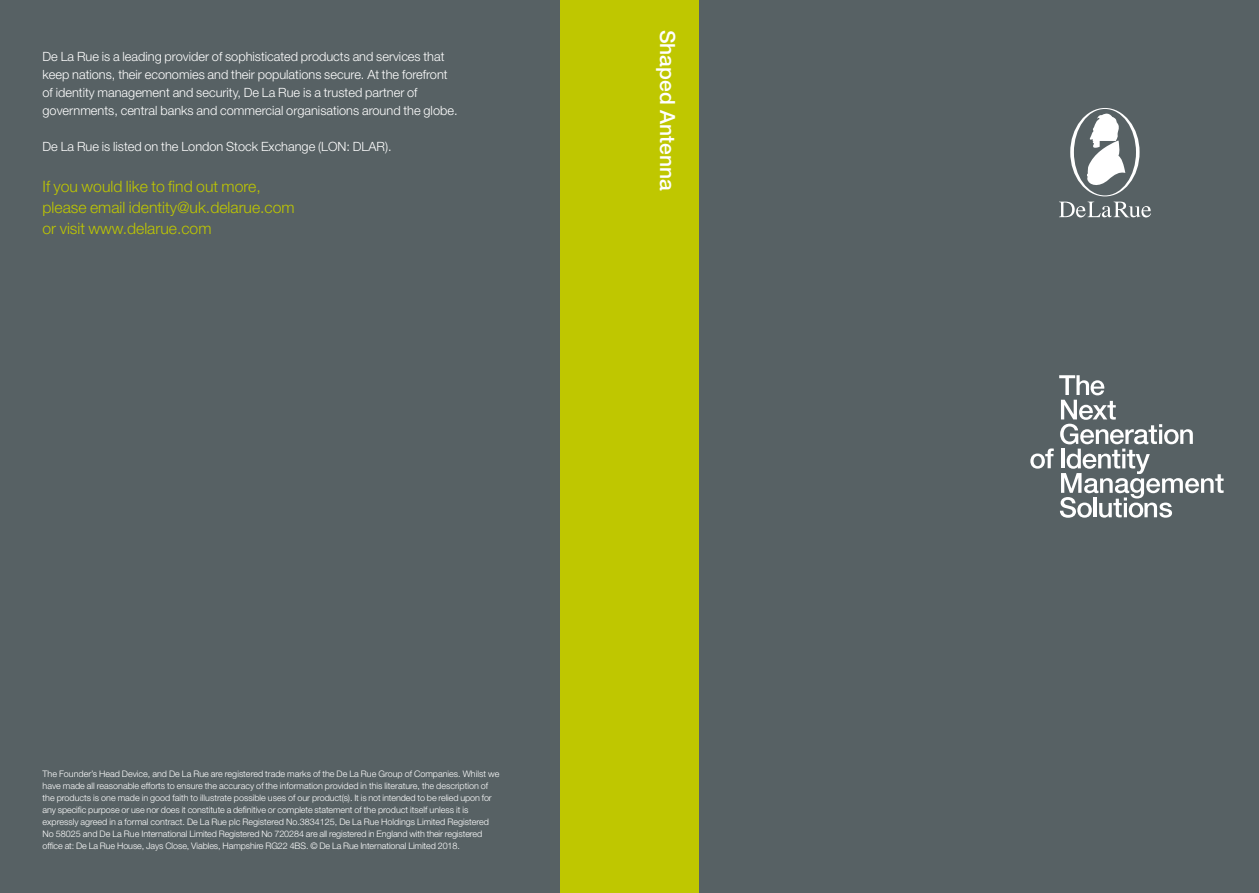
<style>
.page{position:relative;width:1259px;height:893px;background:#576164}
.page>*{position:absolute;margin:0;border:0;box-sizing:border-box;transform-origin:0 0}
.t1{font:500 21px "Helvetica Neue";color:#fff}
.t2{font:300 15.75px/21px "Helvetica Neue";color:#bfc700}
.t3{font:300 12.75px/18px "Helvetica Neue";color:#fff}
.t4{font:300 9px/12px "Helvetica Neue";color:#fff}
</style>
<div class="page">
<svg style="left:1059px;top:375px;width:164px;height:143px"></svg>
<svg style="left:1030px;top:448px;width:23px;height:21px"></svg>
<svg style="left:1059px;top:202px;width:92px;height:15px"></svg>
<svg style="left:1070px;top:108px;width:69px;height:88px"></svg>
<div style="left:560px;top:0;width:138px;height:893px;background:#bfc700"></div>
<p class="t3" style="left:43px;top:47px;width:416px">De La Rue is a leading provider of sophisticated products and services that keep nations, their economies and their populations secure. At the forefront of identity management and security, De La Rue is a trusted partner of governments, central banks and commercial organisations around the globe.</p>
<h3 class="t3" style="left:43px;top:137px;width:351px">De La Rue is listed on the London Stock Exchange (LON: DLAR).</h3>
<h2 class="t2" style="left:43px;top:175px;width:254px">If you would like to find out more, please email identity@uk.delarue.com or visit www.delarue.com</h2>
<h1 class="t1" style="left:680px;top:30px;width:163px;rotate:90deg">Shaped Antenna</h1>
<p class="t4" style="left:43px;top:767px;width:458px">The Founder’s Head Device, and De La Rue are registered trade marks of the De La Rue Group of Companies. Whilst we have made all reasonable efforts to ensure the accuracy of the information provided in this literature, the description of the products is one made in good faith to illustrate possible uses of our product(s). It is not intended to be relied upon for any specific purpose or use nor does it constitute a definitive or complete statement of the product itself unless it is expressly agreed in a formal contract. De La Rue plc Registered No.3834125, De La Rue Holdings Limited Registered No 58025 and De La Rue International Limited Registered No 720284 are all registered in England with their registered office at: De La Rue House, Jays Close, Viables, Hampshire RG22 4BS. © De La Rue International Limited 2018.</p>
</div>
